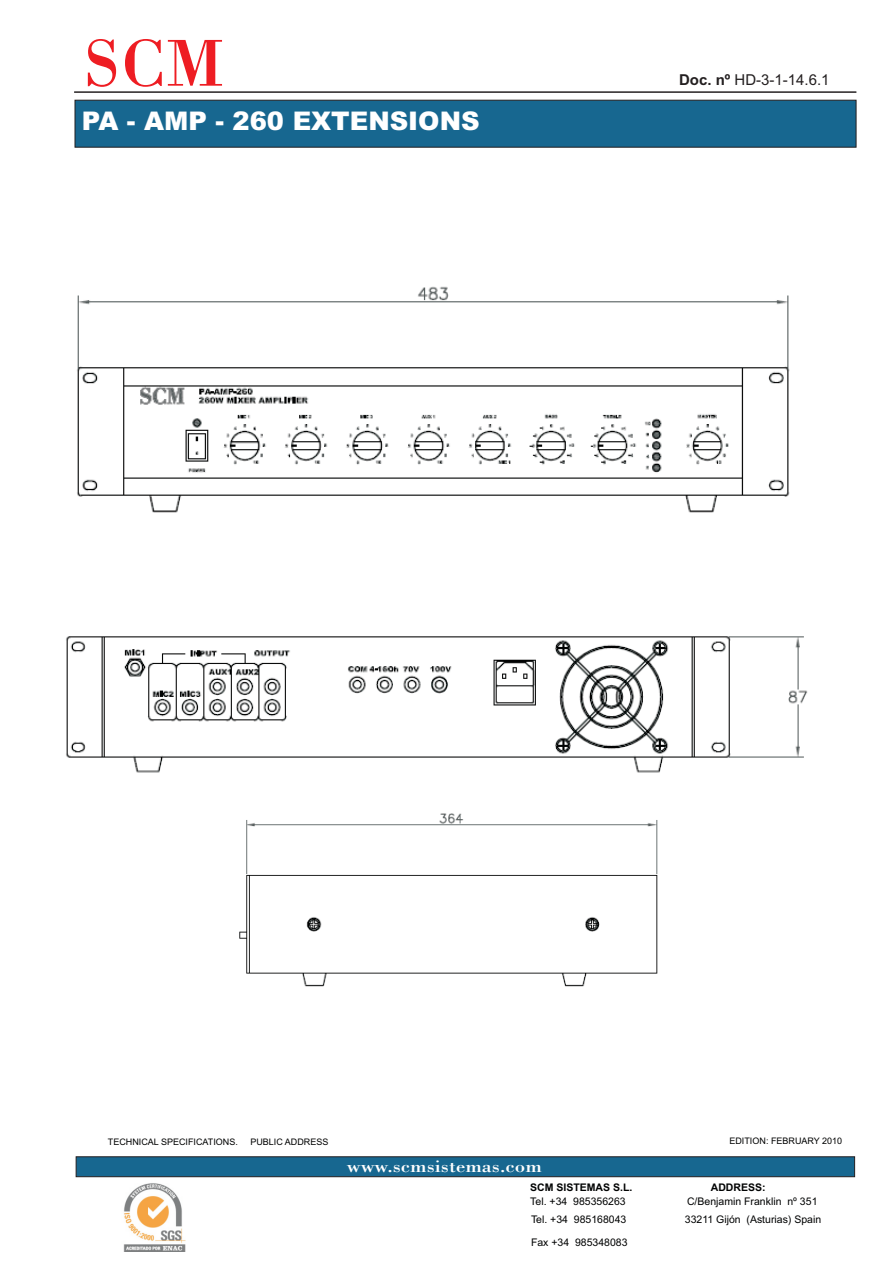
<style>
.page{position:relative;width:893px;height:1263px;background:#fff}
.page>*{position:absolute;margin:0;border:0;box-sizing:border-box;transform-origin:0 0}
.t1{font:68.55px "Bodoni BT";color:#ee1d23}
.t2{font:900 25.65px "Arial";color:#fff}
.t3{font:18px "Bodoni BT";color:#fff;scale:1.18 1}
.t4{font:15px "Arial";color:#231f20}
.t5{font:10.5px "Arial";color:#010202}
.t6{font:700 10.5px "Arial";color:#010202}
.t7{font:9px "Arial";color:#010202}
.s1{font-weight:700}
</style>
<div class="page">
<img style="left:123px;top:1183px;width:63px;height:68px">
<svg style="left:76px;top:1156px;width:779px;height:21px"></svg>
<div style="left:75px;top:100px;width:781px;height:48px;background:#176790"></div>
<hr style="left:74px;top:92px;width:782px;height:1px;background:#231f20">
<img style="left:77px;top:286px;width:713px;height:227px">
<img style="left:66px;top:636px;width:742px;height:137px">
<img style="left:239px;top:813px;width:419px;height:174px">
<p class="t1" style="left:83px;top:34px;width:142px">SCM</p>
<p class="t2" style="left:82px;top:112px;width:399px">PA - AMP - 260 EXTENSIONS</p>
<p class="t4" style="left:679px;top:74px;width:152px"><span class="s1">Doc. nº</span> HD-3-1-14.6.1</p>
<p class="t7" style="left:108px;top:1138px;width:132px">TECHNICAL SPECIFICATIONS.</p>
<p class="t7" style="left:250px;top:1138px;width:80px">PUBLIC ADDRESS</p>
<p class="t7" style="left:729px;top:1138px;width:114px">EDITION: FEBRUARY 2010</p>
<p class="t3" style="left:347px;top:1158px;width:167px">www.scmsistemas.com</p>
<p class="t6" style="left:530px;top:1183px;width:104px">SCM SISTEMAS S.L.</p>
<p class="t6" style="left:711px;top:1183px;width:56px">ADDRESS:</p>
<p class="t5" style="left:530px;top:1197px;width:97px">Tel. +34 985356263</p>
<p class="t5" style="left:687px;top:1197px;width:132px">C/Benjamin Franklin nº 351</p>
<p class="t5" style="left:531px;top:1215px;width:97px">Tel. +34 985168043</p>
<p class="t5" style="left:685px;top:1215px;width:138px">33211 Gijón (Asturias) Spain</p>
<p class="t5" style="left:531px;top:1239px;width:98px">Fax +34 985348083</p>
</div>
